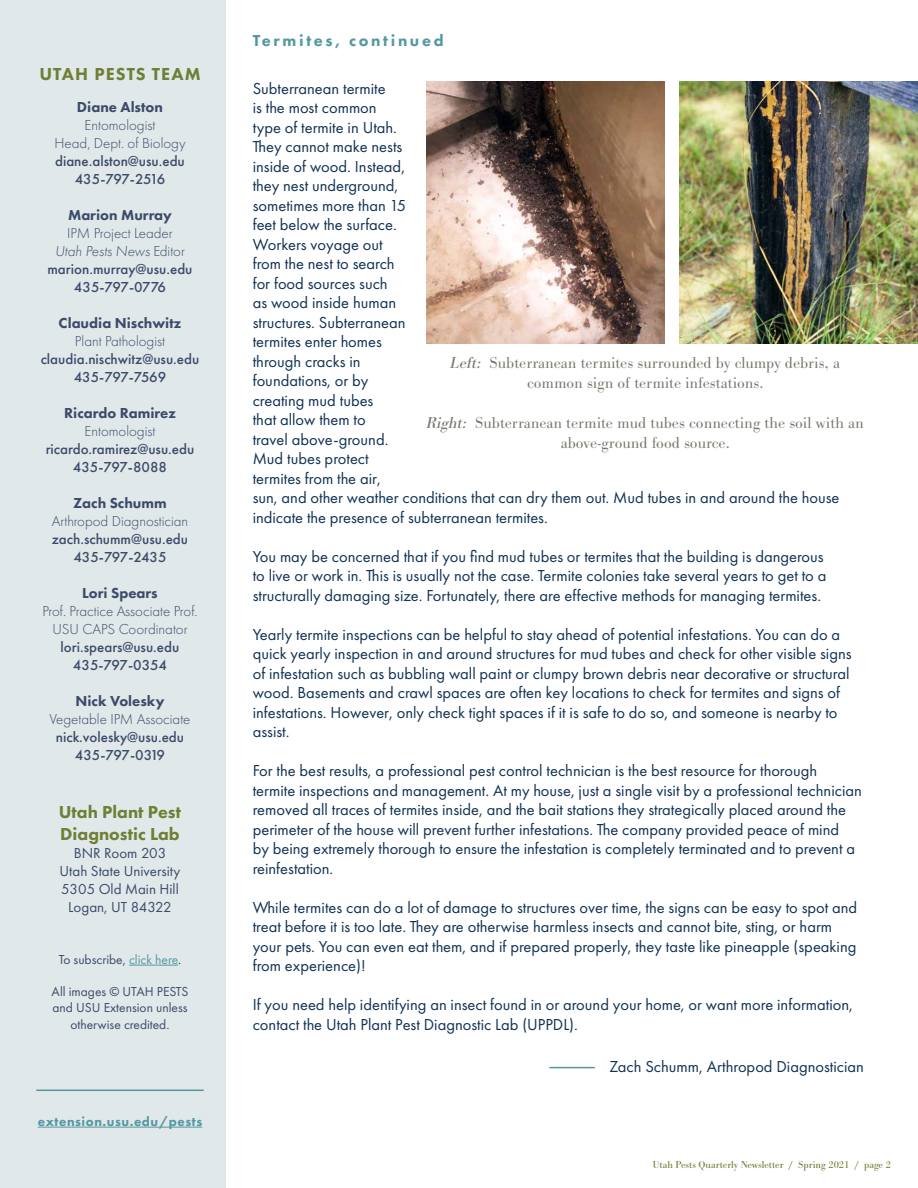
<style>
.page{position:relative;width:918px;height:1188px;background:#fff}
.page>*{position:absolute;margin:0;border:0;box-sizing:border-box;transform-origin:0 0}
.t1{font:800 18px/21.6px "Futura PT";color:#6f7f35}
.t2{font:800 18px "Futura PT";letter-spacing:.06em;color:#6f7f35}
.t3{font:16.5px/19.5px "Futura PT";color:#103253}
.t4{font:300 16.5px/19.8px "Bodoni URW";color:#79776e;text-align:center}
.t5{font:800 16.5px "Futura PT";letter-spacing:.16em;color:#5398a1}
.t6{font:500 15px/18px "Futura PT";color:#3b4b69;text-align:center}
.t7{font:300 15px/18px "Futura PT";color:#3b4b69;text-align:center}
.t8{font:800 15px "Futura PT";color:#3b4b69}
.t9{font:15px/18px "Futura PT";color:#3b4b69;text-align:center}
.t10{font:13.5px/16.2px "Futura PT";color:#3b4b69;text-align:center}
.t11{font:800 13.5px "Futura PT";letter-spacing:.04em;color:#5398a1}
.t12{font:10.5px "Bodoni URW";color:#6f7f35}
.s1{font-weight:300}
.s2{font-weight:300;font-style:italic}
.s3{color:#5398a1}
.s4{color:#103253}
.s5{font-weight:400;font-style:italic}
</style>
<div class="page">
<div style="left:0;top:0;width:226px;height:1188px;background:#e1e8ea"></div>
<hr style="left:129px;top:965px;width:49px;height:1px;background:#5398a1">
<hr style="left:38px;top:1127px;width:164px;height:1px;background:#5398a1">
<hr style="left:36px;top:1090px;width:168px;height:1px;background:#5398a1">
<hr style="left:549px;top:1067px;width:46px;height:1px;background:#5398a1">
<img style="left:427px;top:81px;width:237px;height:262px">
<img style="left:680px;top:81px;width:237px;height:262px">
<p class="t2" style="left:39px;top:63px;width:163px">UTAH PESTS TEAM</p>
<p class="t8" style="left:77px;top:98px;width:88px">Diane Alston</p>
<p class="t7" style="left:55px;top:116px;width:132px">Entomologist<br>Head, Dept. of Biology</p>
<p class="t6" style="left:55px;top:152px;width:131px">diane.alston@usu.edu<br>435-797-2516</p>
<p class="t8" style="left:68px;top:206px;width:105px">Marion Murray</p>
<p class="t6" style="left:47px;top:224px;width:147px"><span class="s1">IPM Project Leader<br></span><span class="s2">Utah Pests News</span> <span class="s1">Editor </span>marion.murray@usu.edu<br>435-797-0776</p>
<p class="t8" style="left:59px;top:314px;width:124px">Claudia Nischwitz</p>
<p class="t7" style="left:75px;top:332px;width:92px">Plant Pathologist</p>
<p class="t6" style="left:41px;top:350px;width:160px">claudia.nischwitz@usu.edu<br>435-797-7569</p>
<p class="t8" style="left:64px;top:404px;width:113px">Ricardo Ramirez</p>
<p class="t7" style="left:85px;top:422px;width:72px">Entomologist</p>
<p class="t6" style="left:46px;top:440px;width:150px">ricardo.ramirez@usu.edu<br>435-797-8088</p>
<p class="t8" style="left:73px;top:494px;width:95px">Zach Schumm</p>
<p class="t7" style="left:52px;top:512px;width:138px">Arthropod Diagnostician</p>
<p class="t6" style="left:52px;top:530px;width:138px">zach.schumm@usu.edu<br>435-797-2435</p>
<p class="t8" style="left:82px;top:584px;width:77px">Lori Spears</p>
<p class="t7" style="left:42px;top:602px;width:157px">Prof. Practice Associate Prof.<br>USU CAPS Coordinator</p>
<p class="t6" style="left:61px;top:638px;width:120px">lori.spears@usu.edu<br>435-797-0354</p>
<p class="t8" style="left:76px;top:692px;width:90px">Nick Volesky</p>
<p class="t7" style="left:49px;top:710px;width:143px">Vegetable IPM Associate</p>
<p class="t6" style="left:56px;top:728px;width:130px">nick.volesky@usu.edu<br>435-797-0319</p>
<p class="t1" style="left:59px;top:801px;width:124px">Utah Plant Pest<br>Diagnostic Lab</p>
<p class="t9" style="left:60px;top:844px;width:122px">BNR Room 203<br>Utah State University<br>5305 Old Main Hill<br>Logan, UT 84322</p>
<p class="t10" style="left:59px;top:951px;width:124px">To subscribe, <span class="s3">click here</span><span class="s4">.</span></p>
<p class="t10" style="left:52px;top:984px;width:138px">All images © UTAH PESTS and USU Extension unless otherwise credited.</p>
<p class="t11" style="left:38px;top:1113px;width:166px">extension.usu.edu/pests</p>
<p class="t5" style="left:253px;top:31px;width:192px">Termites, continued</p>
<p class="t3" style="left:253px;top:78px;width:588px">Subterranean termite<br>is the most common<br>type of termite in Utah.<br>They cannot make nests<br>inside of wood. Instead,<br>they nest underground,<br>sometimes more than 15<br>feet below the surface.<br>Workers voyage out<br>from the nest to search<br>for food sources such<br>as wood inside human<br>structures. Subterranean<br>termites enter homes<br>through cracks in<br>foundations, or by<br>creating mud tubes<br>that allow them to<br>travel above-ground.<br>Mud tubes protect<br>termites from the air,<br>sun, and other weather conditions that can dry them out. Mud tubes in and around the house indicate the presence of subterranean termites.</p>
<p class="t3" style="left:253px;top:546px;width:575px">You may be concerned that if you find mud tubes or termites that the building is dangerous to live or work in. This is usually not the case. Termite colonies take several years to get to a structurally damaging size. Fortunately, there are effective methods for managing termites.</p>
<p class="t3" style="left:253px;top:624px;width:600px">Yearly termite inspections can be helpful to stay ahead of potential infestations. You can do a quick yearly inspection in and around structures for mud tubes and check for other visible signs of infestation such as bubbling wall paint or clumpy brown debris near decorative or structural wood. Basements and crawl spaces are often key locations to check for termites and signs of infestations. However, only check tight spaces if it is safe to do so, and someone is nearby to assist.</p>
<p class="t3" style="left:253px;top:761px;width:611px">For the best results, a professional pest control technician is the best resource for thorough termite inspections and management. At my house, just a single visit by a professional technician removed all traces of termites inside, and the bait stations they strategically placed around the perimeter of the house will prevent further infestations. The company provided peace of mind<br>by being extremely thorough to ensure the infestation is completely terminated and to prevent a reinfestation.</p>
<p class="t3" style="left:253px;top:897px;width:606px">While termites can do a lot of damage to structures over time, the signs can be easy to spot and treat before it is too late. They are otherwise harmless insects and cannot bite, sting, or harm your pets. You can even eat them, and if prepared properly, they taste like pineapple (speaking from experience)!</p>
<p class="t3" style="left:253px;top:995px;width:602px">If you need help identifying an insect found in or around your home, or want more information, contact the Utah Plant Pest Diagnostic Lab (UPPDL).</p>
<p class="t4" style="left:451px;top:353px;width:391px"><span class="s5">Left:</span> Subterranean termites surrounded by clumpy debris, a common sign of termite infestations.</p>
<p class="t4" style="left:427px;top:413px;width:439px"><span class="s5">Right:</span> Subterranean termite mud tubes connecting the soil with an above-ground food source.</p>
<p class="t3" style="left:609px;top:1057px;width:256px">Zach Schumm, Arthropod Diagnostician</p>
<p class="t12" style="left:653px;top:1159px;width:240px">Utah Pests Quarterly Newsletter / Spring 2021 / page 2</p>
</div>
